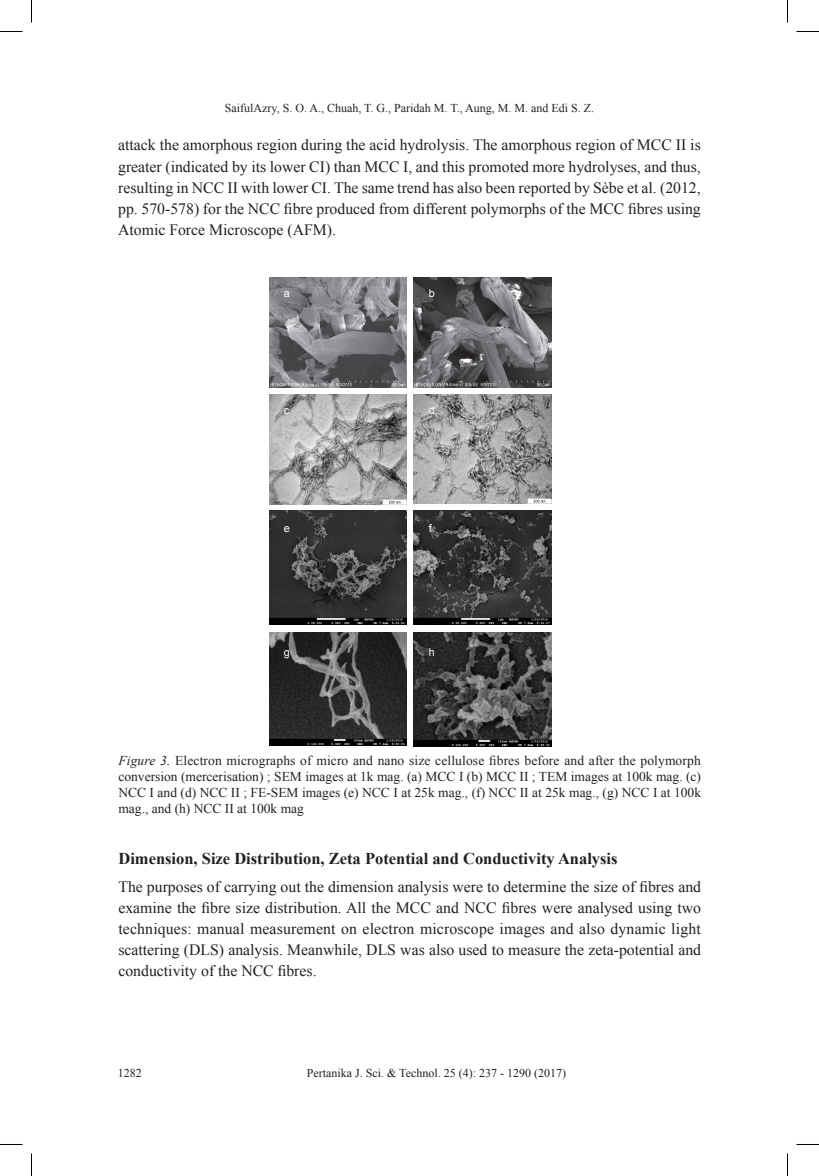
<style>
.page{position:relative;width:819px;height:1176px;background:#fff}
.page>*{position:absolute;margin:0;border:0;box-sizing:border-box;transform-origin:0 0}
.Subhead1{font:700 16.5px "Times New Roman";color:#231f20}
.Last_para_body_texts{font:15.75px/21px "Times New Roman";color:#231f20;text-align:justify}
.First_para_body_text{font:15.75px/21px "Times New Roman";color:#231f20;text-align:justify}
.Caption_Figure{font:13.5px/16.2px "Times New Roman";color:#231f20;text-align:justify}
.t1{font:12px "Times New Roman";color:#231f20}
.t2{font:10.8px "Times New Roman";color:#000}
.t3{font:10.8px "Arial";color:#fff}
.s1{font-style:italic}
</style>
<div class="page">
<img style="left:414px;top:277px;width:137px;height:110px">
<img style="left:269px;top:277px;width:138px;height:110px">
<img style="left:269px;top:394px;width:138px;height:110px">
<img style="left:414px;top:394px;width:137px;height:109px">
<img style="left:269px;top:632px;width:138px;height:113px">
<img style="left:414px;top:510px;width:137px;height:115px">
<img style="left:414px;top:632px;width:137px;height:114px">
<img style="left:269px;top:510px;width:138px;height:115px">
<img style="left:277px;top:286px;width:13px;height:15px">
<img style="left:422px;top:286px;width:13px;height:15px">
<img style="left:277px;top:404px;width:13px;height:14px">
<img style="left:422px;top:404px;width:13px;height:14px">
<img style="left:277px;top:522px;width:13px;height:14px">
<img style="left:422px;top:522px;width:13px;height:14px">
<img style="left:277px;top:646px;width:13px;height:14px">
<img style="left:422px;top:646px;width:13px;height:14px">
<svg style="left:0;top:31px;width:22px;height:1px"></svg>
<svg style="left:796px;top:31px;width:23px;height:1px"></svg>
<svg style="left:0;top:1144px;width:22px;height:1px"></svg>
<svg style="left:796px;top:1144px;width:23px;height:1px"></svg>
<svg style="left:31px;top:0;width:1px;height:22px"></svg>
<svg style="left:31px;top:1153px;width:1px;height:22px"></svg>
<svg style="left:787px;top:0;width:1px;height:22px"></svg>
<svg style="left:787px;top:1153px;width:1px;height:22px"></svg>
<p class="t1" style="left:225px;top:100px;width:371px">SaifulAzry, S. O. A., Chuah, T. G., Paridah M. T., Aung, M. M. and Edi S. Z.</p>
<p class="Last_para_body_texts" style="left:118px;top:134px;width:584px">attack the amorphous region during the acid hydrolysis. The amorphous region of MCC II is greater (indicated by its lower CI) than MCC I, and this promoted more hydrolyses, and thus, resulting in NCC II with lower CI. The same trend has also been reported by Sèbe et al. (2012, pp. 570-578) for the NCC fibre produced from different polymorphs of the MCC fibres using Atomic Force Microscope (AFM).</p>
<p class="t2" style="left:218px;top:176px;width:387px">MCC I, and this promoted more hydrolyses, and thus, resulting in NCC II with lower</p>
<p class="t2" style="left:218px;top:201px;width:387px">CI. The same trend has also been reported by Sèbe et al. (2012, pp. 570-578) for the</p>
<p class="t3" style="left:284px;top:286px;width:8px">a</p>
<p class="t3" style="left:429px;top:286px;width:8px">b</p>
<p class="t3" style="left:284px;top:403px;width:7px">c</p>
<p class="t3" style="left:429px;top:403px;width:8px">d</p>
<p class="t3" style="left:284px;top:521px;width:8px">e</p>
<p class="t3" style="left:429px;top:521px;width:5px">f</p>
<p class="t3" style="left:284px;top:645px;width:8px">g</p>
<p class="t3" style="left:429px;top:645px;width:8px">h</p>
<p class="Caption_Figure" style="left:118px;top:752px;width:584px"><span class="s1">Figure 3.</span> Electron micrographs of micro and nano size cellulose fibres before and after the polymorph conversion (mercerisation) ; SEM images at 1k mag. (a) MCC I (b) MCC II ; TEM images at 100k mag. (c)<br>NCC I and (d) NCC II ; FE-SEM images (e) NCC I at 25k mag., (f) NCC II at 25k mag., (g) NCC I at 100k mag., and (h) NCC II at 100k mag</p>
<p class="Subhead1" style="left:118px;top:847px;width:501px">Dimension, Size Distribution, Zeta Potential and Conductivity Analysis</p>
<p class="First_para_body_text" style="left:118px;top:876px;width:584px">The purposes of carrying out the dimension analysis were to determine the size of fibres and examine the fibre size distribution. All the MCC and NCC fibres were analysed using two techniques: manual measurement on electron microscope images and also dynamic light scattering (DLS) analysis. Meanwhile, DLS was also used to measure the zeta-potential and conductivity of the NCC fibres.</p>
<p class="t2" style="left:405px;top:787px;width:12px">16</p>
<p class="t1" style="left:118px;top:1065px;width:25px">1282</p>
<p class="t1" style="left:307px;top:1065px;width:261px">Pertanika J. Sci. &amp; Technol. 25 (4): 237 - 1290 (2017)</p>
</div>
